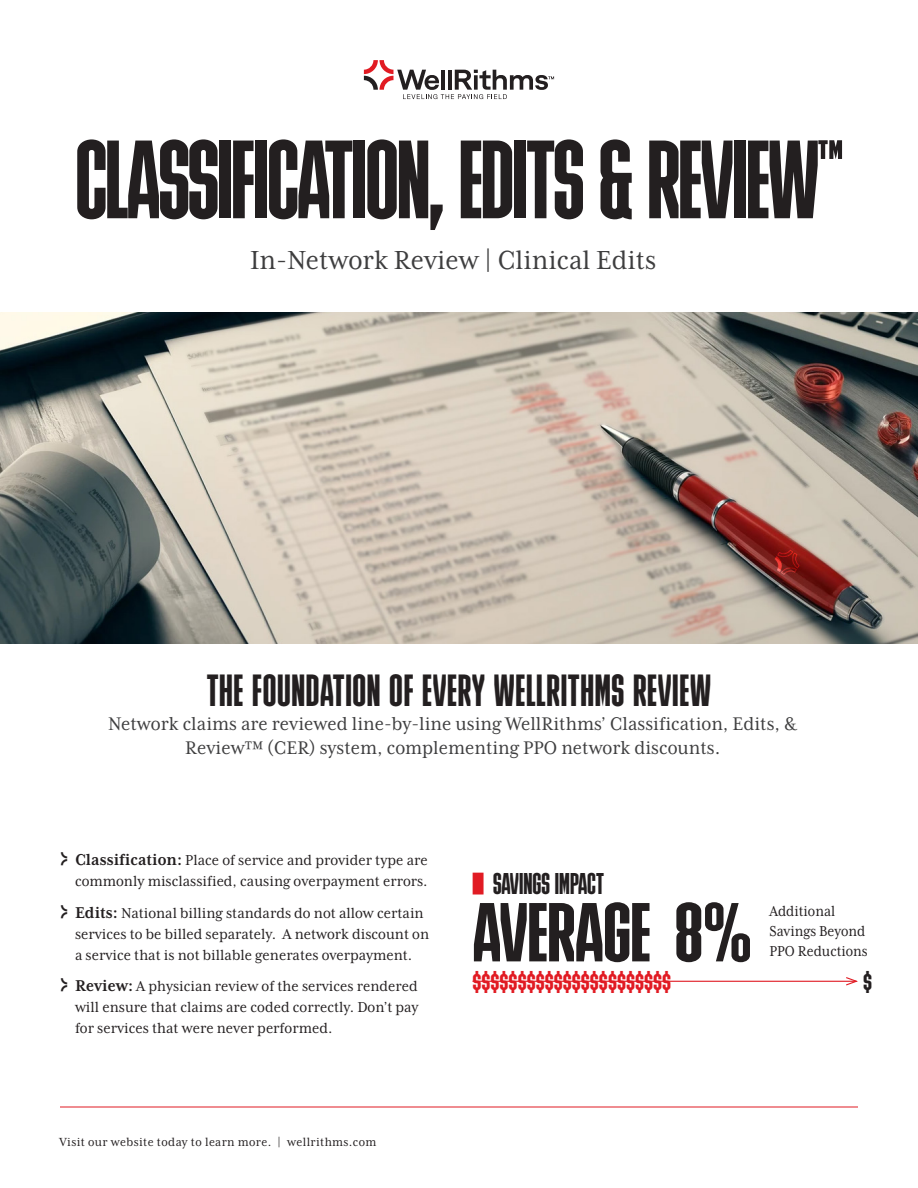
<style>
.page{position:relative;width:918px;height:1188px;background:#fff}
.page>*{position:absolute;margin:0;border:0;box-sizing:border-box;transform-origin:0 0}
.Title_74_60{font:111px "Bulevar";letter-spacing:-.02em;color:#231f20}
.t1{font:83.4px "Bulevar";letter-spacing:-.01em;color:#231f20;scale:1.13 1}
.Subtitle_1_22_21{font:45px "Bulevar";letter-spacing:.015em;color:#231f20}
.Callout_9_10{font:31.5px "Bulevar";color:#e11b23}
.Callout_9_10-2{font:31.5px "Bulevar";color:#231f20}
.Title_Subhead_20_24{font:30px "Mrs Eaves XL Serif Nar OT";color:#3e3e3f}
.t2{font:30px "Bulevar";color:#231f20}
.Subtitle_1_body_copy_14_16{font:21px/24px "Mrs Eaves XL Serif Nar OT";color:#3e3e3f;text-align:center}
.Callout_9_10-3{font:16.5px/21px "Mrs Eaves XL Serif Nar OT";color:#231f20}
.Callout_9_10-4{font:16.5px/19.8px "Mrs Eaves XL Serif Nar OT";color:#231f20;scale:.95 1}
.t3{font:13.5px "Mrs Eaves XL Serif Nar OT";letter-spacing:.025em;color:#231f20}
.s1{font-weight:700;font-size:18px}
</style>
<div class="page">
<hr style="left:60px;top:1107px;width:798px;height:1px;background:#e11b23">
<svg style="left:364px;top:60px;width:190px;height:39px"></svg>
<img style="left:0;top:312px;width:918px;height:332px">
<hr style="left:472px;top:981px;width:384px;height:1px;background:#e11b23">
<svg style="left:845px;top:977px;width:13px;height:9px"></svg>
<p class="Title_74_60" style="left:75px;top:118px;width:770px">CLASSIFICATION, EDITS &amp; REVIEW<sup>™</sup></p>
<p class="Title_Subhead_20_24" style="left:250px;top:244px;width:408px">In-Network Review | Clinical Edits</p>
<p class="Subtitle_1_22_21" style="left:207px;top:665px;width:506px">THE FOUNDATION OF EVERY WELLRITHMS REVIEW</p>
<p class="Subtitle_1_body_copy_14_16" style="left:108px;top:712px;width:691px">Network claims are reviewed line-by-line using WellRithms’ Classification, Edits, &amp;<br>Review™ (CER) system, complementing PPO network discounts.</p>
<p class="Callout_9_10-3" style="left:75px;top:850px;width:354px"><span class="s1">Classification:</span> Place of service and provider type are commonly misclassified, causing overpayment errors.</p>
<p class="Callout_9_10-3" style="left:75px;top:902px;width:356px"><span class="s1">Edits:</span> National billing standards do not allow certain services to be billed separately. A network discount on a service that is not billable generates overpayment.</p>
<p class="Callout_9_10-3" style="left:75px;top:976px;width:345px;text-align:justify"><span class="s1">Review:</span> A physician review of the services rendered will ensure that claims are coded correctly. Don’t pay for services that were never performed.</p>
<p class="Callout_9_10" style="left:472px;top:964px;width:200px">$$$$$$$$$$$$$$$$$$$$$$</p>
<p class="Callout_9_10-2" style="left:863px;top:964px;width:11px">$</p>
<p class="t2" style="left:493px;top:867px;width:112px">SAVINGS IMPACT</p>
<p class="t1" style="left:472px;top:886px;width:249px">AVERAGE 8%</p>
<p class="Callout_9_10-4" style="left:770px;top:902px;width:71px">Additional</p>
<p class="Callout_9_10-4" style="left:770px;top:921px;width:105px">Savings Beyond<br>PPO Reductions</p>
<p class="t3" style="left:60px;top:1135px;width:318px">Visit our website today to learn more. | wellrithms.com</p>
</div>
